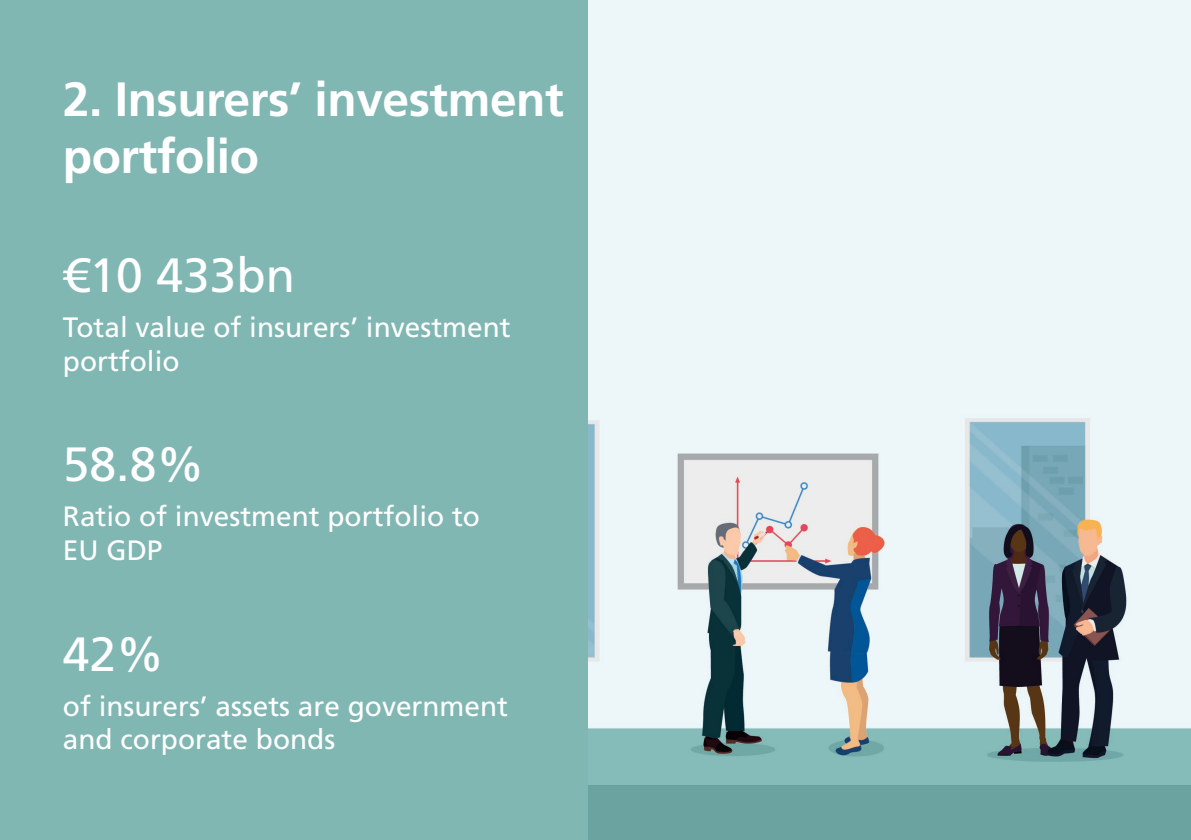
<style>
.page{position:relative;width:1191px;height:840px;background:#fff}
.page>*{position:absolute;margin:0;border:0;box-sizing:border-box;transform-origin:0 0}
.t1{font:700 48px/57.6px "Frutiger LT Pro";letter-spacing:-.01em;color:#fff}
.t2{font:48px "Frutiger LT Pro";color:#fff}
.t3{font:28px/33.6px "Frutiger LT Pro";color:#fff}
</style>
<div class="page">
<img style="left:587px;top:0;width:604px;height:839px">
<div style="left:0;top:0;width:587px;height:839px;background:#81b7b3"></div>
<h1 class="t1" style="left:63px;top:70px;width:502px">2. Insurers’ investment portfolio</h1>
<h1 class="t2" style="left:63px;top:247px;width:234px">€10 433bn</h1>
<p class="t3" style="left:63px;top:310px;width:449px">Total value of insurers’ investment portfolio</p>
<h1 class="t2" style="left:63px;top:436px;width:143px">58.8%</h1>
<p class="t3" style="left:63px;top:499px;width:418px">Ratio of investment portfolio to<br>EU GDP</p>
<h1 class="t2" style="left:63px;top:625px;width:103px">42%</h1>
<p class="t3" style="left:63px;top:689px;width:447px">of insurers’ assets are government and corporate bonds</p>
</div>
